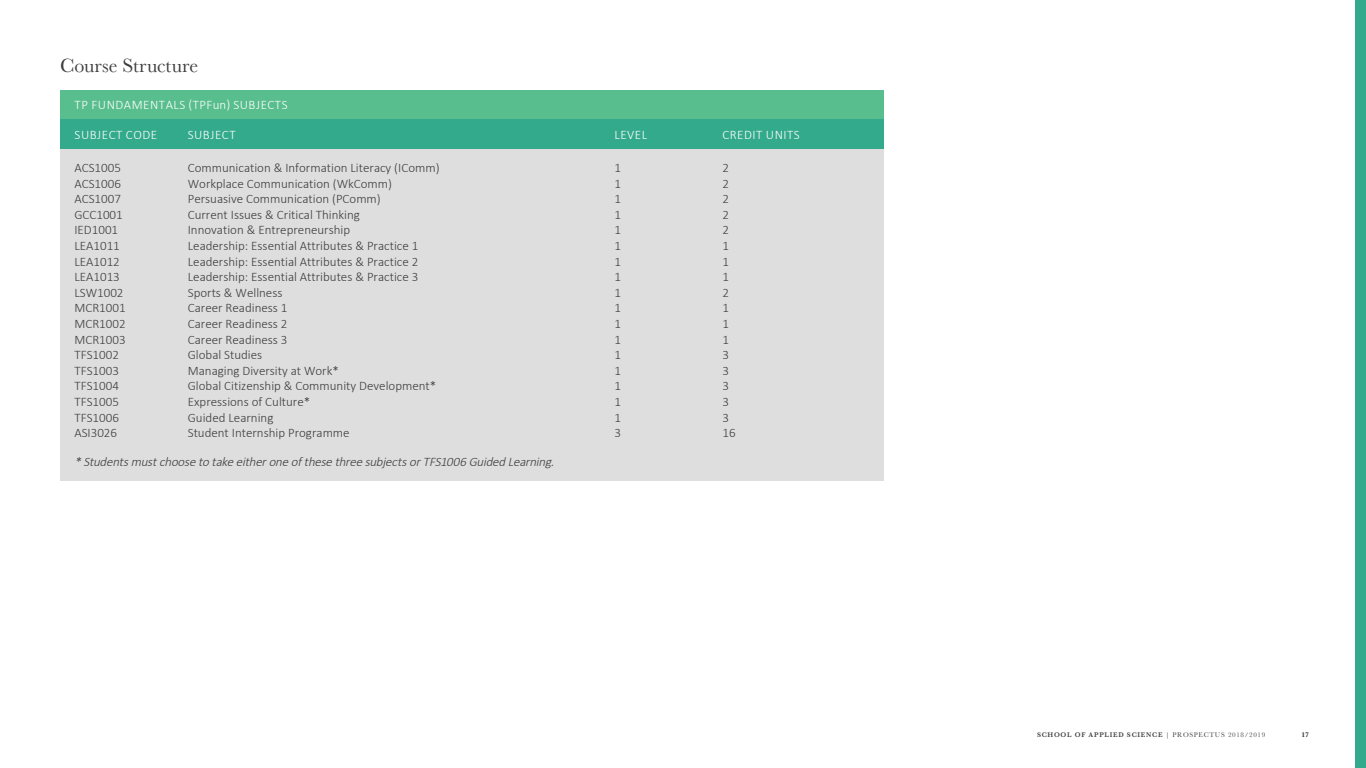
<style>
.page{position:relative;width:1366px;height:768px;background:#fff}
.page>*{position:absolute;margin:0;border:0;box-sizing:border-box;transform-origin:0 0}
.t1{font:20px "Baskerville";letter-spacing:.005em;color:#3c3c3c}
.t2{font:300 13px "Calibri";color:#3c3c3c}
.t3{font:italic 300 13px "Calibri";color:#3c3c3c}
.t4{font:300 13px "Calibri";letter-spacing:.04em;color:#fff}
.t5{font:600 7px "Baskerville";letter-spacing:.1em;color:#414042}
.t6{font:700 7px "Baskerville";color:#414042}
.s1{font-weight:400}
</style>
<div class="page">
<div style="left:60px;top:90px;width:824px;height:30px;background:#59be8d"></div>
<div style="left:60px;top:144px;width:824px;height:337px;background:#dedede"></div>
<div style="left:60px;top:119px;width:824px;height:30px;background:#34aa8d"></div>
<div style="left:1355px;top:0;width:11px;height:768px;background:#34aa8d"></div>
<h1 class="t1" style="left:60px;top:53px;width:140px">Course Structure</h1>
<p class="t4" style="left:75px;top:97px;width:215px">TP FUNDAMENTALS (TPFun) SUBJECTS</p>
<p class="t4" style="left:75px;top:127px;width:84px">SUBJECT CODE</p>
<p class="t4" style="left:188px;top:127px;width:49px">SUBJECT</p>
<p class="t4" style="left:614px;top:127px;width:34px">LEVEL</p>
<p class="t4" style="left:722px;top:127px;width:79px">CREDIT UNITS</p>
<p class="t2" style="left:74px;top:160px;width:48px">ACS1005</p>
<p class="t2" style="left:188px;top:160px;width:253px">Communication &amp; Information Literacy (IComm)</p>
<p class="t2" style="left:614px;top:160px;width:8px">1</p>
<p class="t2" style="left:722px;top:160px;width:8px">2</p>
<p class="t2" style="left:74px;top:175px;width:48px">ACS1006</p>
<p class="t2" style="left:188px;top:175px;width:206px">Workplace Communication (WkComm)</p>
<p class="t2" style="left:614px;top:175px;width:8px">1</p>
<p class="t2" style="left:722px;top:175px;width:8px">2</p>
<p class="t2" style="left:74px;top:191px;width:48px">ACS1007</p>
<p class="t2" style="left:188px;top:191px;width:195px">Persuasive Communication (PComm)</p>
<p class="t2" style="left:614px;top:191px;width:8px">1</p>
<p class="t2" style="left:722px;top:191px;width:8px">2</p>
<p class="t2" style="left:74px;top:206px;width:50px">GCC1001</p>
<p class="t2" style="left:188px;top:206px;width:174px">Current Issues &amp; Critical Thinking</p>
<p class="t2" style="left:614px;top:206px;width:8px">1</p>
<p class="t2" style="left:722px;top:206px;width:8px">2</p>
<p class="t2" style="left:74px;top:222px;width:45px">IED1001</p>
<p class="t2" style="left:188px;top:222px;width:164px">Innovation &amp; Entrepreneurship</p>
<p class="t2" style="left:614px;top:222px;width:8px">1</p>
<p class="t2" style="left:722px;top:222px;width:8px">2</p>
<p class="t2" style="left:74px;top:238px;width:47px">LEA1011</p>
<p class="t2" style="left:188px;top:238px;width:232px">Leadership: Essential Attributes &amp; Practice 1</p>
<p class="t2" style="left:614px;top:238px;width:8px">1</p>
<p class="t2" style="left:722px;top:238px;width:8px">1</p>
<p class="t2" style="left:74px;top:253px;width:47px">LEA1012</p>
<p class="t2" style="left:188px;top:253px;width:232px">Leadership: Essential Attributes &amp; Practice 2</p>
<p class="t2" style="left:614px;top:253px;width:8px">1</p>
<p class="t2" style="left:722px;top:253px;width:8px">1</p>
<p class="t2" style="left:74px;top:269px;width:47px">LEA1013</p>
<p class="t2" style="left:188px;top:269px;width:232px">Leadership: Essential Attributes &amp; Practice 3</p>
<p class="t2" style="left:614px;top:269px;width:8px">1</p>
<p class="t2" style="left:722px;top:269px;width:8px">1</p>
<p class="t2" style="left:74px;top:284px;width:51px">LSW1002</p>
<p class="t2" style="left:188px;top:284px;width:96px">Sports &amp; Wellness</p>
<p class="t2" style="left:614px;top:284px;width:8px">1</p>
<p class="t2" style="left:722px;top:284px;width:8px">2</p>
<p class="t2" style="left:74px;top:300px;width:53px">MCR1001</p>
<p class="t2" style="left:188px;top:300px;width:101px">Career Readiness 1</p>
<p class="t2" style="left:614px;top:300px;width:8px">1</p>
<p class="t2" style="left:722px;top:300px;width:8px">1</p>
<p class="t2" style="left:74px;top:316px;width:53px">MCR1002</p>
<p class="t2" style="left:188px;top:316px;width:101px">Career Readiness 2</p>
<p class="t2" style="left:614px;top:316px;width:8px">1</p>
<p class="t2" style="left:722px;top:316px;width:8px">1</p>
<p class="t2" style="left:74px;top:331px;width:53px">MCR1003</p>
<p class="t2" style="left:188px;top:331px;width:101px">Career Readiness 3</p>
<p class="t2" style="left:614px;top:331px;width:8px">1</p>
<p class="t2" style="left:722px;top:331px;width:8px">1</p>
<p class="t2" style="left:74px;top:347px;width:46px">TFS1002</p>
<p class="t2" style="left:188px;top:347px;width:76px">Global Studies</p>
<p class="t2" style="left:614px;top:347px;width:8px">1</p>
<p class="t2" style="left:722px;top:347px;width:8px">3</p>
<p class="t2" style="left:74px;top:362px;width:46px">TFS1003</p>
<p class="t2" style="left:188px;top:362px;width:153px">Managing Diversity at Work*</p>
<p class="t2" style="left:614px;top:362px;width:8px">1</p>
<p class="t2" style="left:722px;top:362px;width:8px">3</p>
<p class="t2" style="left:74px;top:378px;width:46px">TFS1004</p>
<p class="t2" style="left:188px;top:378px;width:250px">Global Citizenship &amp; Community Development*</p>
<p class="t2" style="left:614px;top:378px;width:8px">1</p>
<p class="t2" style="left:722px;top:378px;width:8px">3</p>
<p class="t2" style="left:74px;top:394px;width:46px">TFS1005</p>
<p class="t2" style="left:188px;top:394px;width:124px">Expressions of Culture*</p>
<p class="t2" style="left:614px;top:394px;width:8px">1</p>
<p class="t2" style="left:722px;top:394px;width:8px">3</p>
<p class="t2" style="left:74px;top:409px;width:46px">TFS1006</p>
<p class="t2" style="left:188px;top:409px;width:87px">Guided Learning</p>
<p class="t2" style="left:614px;top:409px;width:8px">1</p>
<p class="t2" style="left:722px;top:409px;width:8px">3</p>
<p class="t2" style="left:74px;top:425px;width:44px">ASI3026</p>
<p class="t2" style="left:188px;top:425px;width:163px">Student Internship Programme</p>
<p class="t2" style="left:614px;top:425px;width:8px">3</p>
<p class="t2" style="left:722px;top:425px;width:15px">16</p>
<p class="t3" style="left:74px;top:453px;width:485px">*Studentsmustchooseto takeeitheroneofthesethreesubjectsorTFS1006Guided Learning.</p>
<p class="t5" style="left:1037px;top:730px;width:230px">SCHOOL OF APPLIED SCIENCE <span class="s1">| PROSPECTUS 2018/2019</span></p>
<p class="t6" style="left:1301px;top:730px;width:9px">17</p>
</div>
